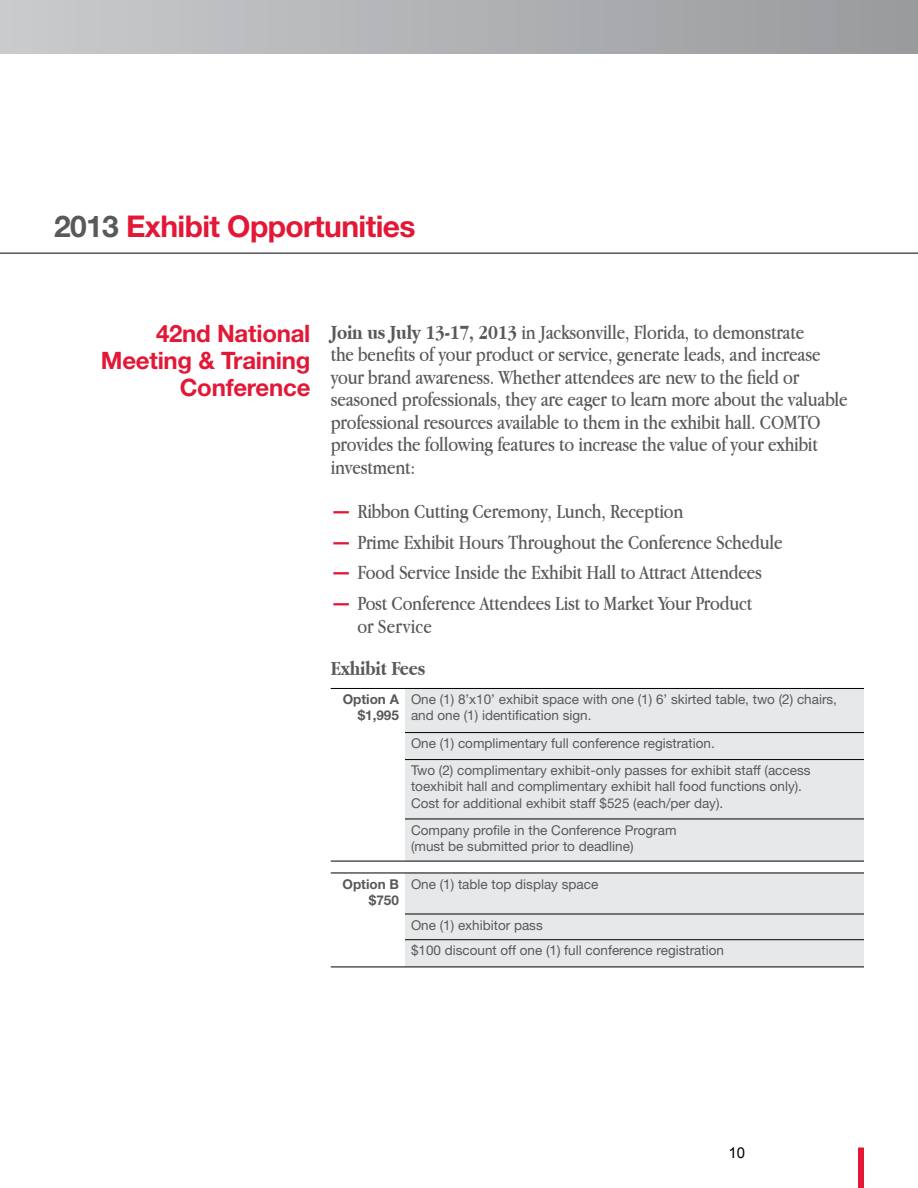
<style>
.page{position:relative;width:918px;height:1188px;background:#fff}
.page>*{position:absolute;margin:0;border:0;box-sizing:border-box;transform-origin:0 0}
.t1{font:700 30px "Helvetica Neue LT Std";letter-spacing:-.02em;color:#e31837}
.t2{font:700 24px/27px "Helvetica Neue LT Std";letter-spacing:-.01em;color:#e31837;text-align:right}
.t3{font:21px/22.5px "Apple Garamond";letter-spacing:-.01em;color:#58595b}
.t4{font:700 21px "Apple Garamond";letter-spacing:-.01em;color:#58595b}
.t5{font:15px "Arial";color:#000}
.t6{font:13.5px/16.2px "Helvetica Neue LT Std";color:#58595b}
.t7{font:700 13.5px/16.2px "Helvetica Neue LT Std";color:#58595b;text-align:right}
.s1{color:#58595b}
.s2{font-weight:700}
.s3{font-family:"Helvetica Neue LT Std";font-weight:500;color:#e31837}
</style>
<div class="page">
<div style="left:0;top:0;width:918px;height:54px;background:linear-gradient(to right,#c9cbcd,#989a9d)"></div>
<div style="left:858px;top:1148px;width:6px;height:40px;background:#e31837"></div>
<hr style="left:0;top:253px;width:918px;height:1px;background:#000">
<div style="left:405px;top:689px;width:459px;height:278px;background:#e7e8e9"></div>
<svg style="left:331px;top:862px;width:533px;height:11px"></svg>
<hr style="left:405px;top:861px;width:459px;height:1px;background:#000">
<hr style="left:405px;top:873px;width:459px;height:1px;background:#000">
<hr style="left:331px;top:967px;width:74px;height:1px;background:#000">
<hr style="left:331px;top:688px;width:74px;height:1px;background:#000">
<hr style="left:405px;top:688px;width:459px;height:1px;background:#000">
<hr style="left:405px;top:732px;width:459px;height:1px;background:#000">
<hr style="left:405px;top:759px;width:459px;height:1px;background:#000">
<hr style="left:405px;top:819px;width:459px;height:1px;background:#000">
<hr style="left:331px;top:861px;width:74px;height:1px;background:#000">
<hr style="left:331px;top:873px;width:74px;height:1px;background:#000">
<hr style="left:405px;top:914px;width:459px;height:1px;background:#000">
<hr style="left:405px;top:939px;width:459px;height:1px;background:#000">
<hr style="left:405px;top:967px;width:459px;height:1px;background:#000">
<h1 class="t1" style="left:54px;top:208px;width:363px"><span class="s1">2013</span> Exhibit Opportunities</h1>
<p class="t2" style="left:101px;top:320px;width:211px">42nd National<br>Meeting &amp; Training<br>Conference</p>
<p class="t3" style="left:331px;top:320px;width:518px"><span class="s2">Join us July 13-17, 2013</span> in Jacksonville, Florida, to demonstrate<br>the benefits of your product or service, generate leads, and increase your brand awareness. Whether attendees are new to the field or seasoned professionals, they are eager to learn more about the valuable professional resources available to them in the exhibit hall. COMTO provides the following features to increase the value of your exhibit investment:</p>
<p class="t3" style="left:331px;top:499px;width:354px"><span class="s3">—</span> Ribbon Cutting Ceremony, Lunch, Reception</p>
<p class="t3" style="left:331px;top:530px;width:453px"><span class="s3">—</span> Prime Exhibit Hours Throughout the Conference Schedule</p>
<p class="t3" style="left:331px;top:561px;width:433px"><span class="s3">—</span> Food Service Inside the Exhibit Hall to Attract Attendees</p>
<p class="t3" style="left:358px;top:592px;width:396px;text-indent:-27px"><span class="s3">—</span> Post Conference Attendees List to Market Your Product or Service</p>
<p class="t4" style="left:331px;top:657px;width:96px">Exhibit Fees</p>
<p class="t7" style="left:343px;top:691px;width:58px">Option A $1,995</p>
<p class="t6" style="left:411px;top:691px;width:428px">One (1) 8’x10’ exhibit space with one (1) 6’ skirted table, two (2) chairs, and one (1) identification sign.</p>
<p class="t6" style="left:411px;top:730px;width:401px;line-height:27px">One (1) complimentary full conference registration.<br>Two (2) complimentary exhibit-only passes for exhibit staff (access</p>
<p class="t6" style="left:411px;top:778px;width:393px">toexhibit hall and complimentary exhibit hall food functions only).<br>Cost for additional exhibit staff $525 (each/per day).</p>
<p class="t6" style="left:411px;top:822px;width:267px">Company profile in the Conference Program (must be submitted prior to deadline)</p>
<p class="t7" style="left:343px;top:875px;width:58px">Option B $750</p>
<p class="t6" style="left:411px;top:876px;width:189px">One (1) table top display space</p>
<p class="t6" style="left:411px;top:912px;width:315px;line-height:25.7px">One (1) exhibitor pass<br>$100 discount off one (1) full conference registration</p>
<p class="t5" style="left:729px;top:1143px;width:18px">10</p>
</div>
